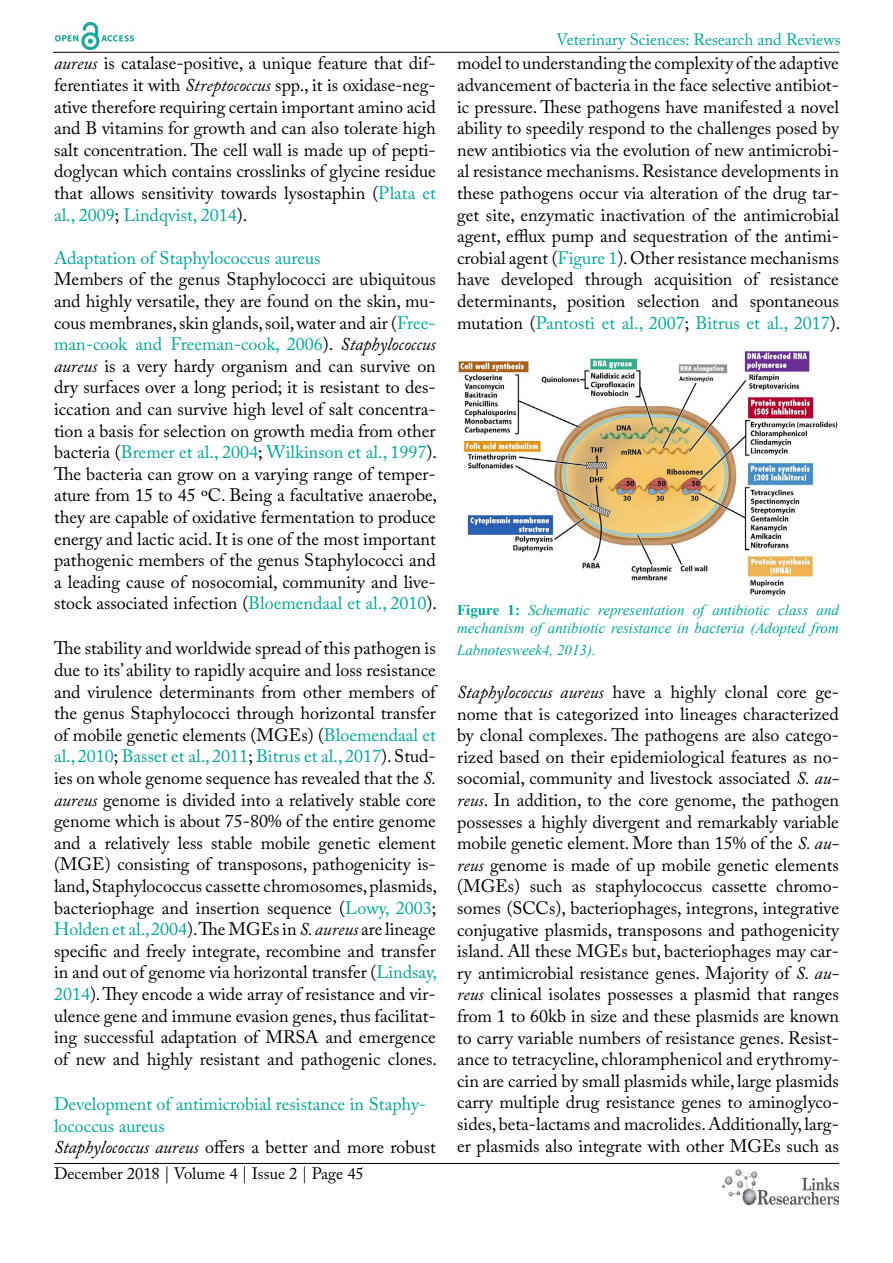
<style>
.page{position:relative;width:893px;height:1263px;background:#fff}
.page>*{position:absolute;margin:0;border:0;box-sizing:border-box;transform-origin:0 0}
.t1{font:18px/21.6px "Adobe Caslon Pro";color:#000;text-align:justify}
.t2{font:18px/21.6px "Adobe Caslon Pro";color:#00a79e}
.t3{font:16.5px "Adobe Caslon Pro";color:#00a79e}
.t4{font:16.5px "Adobe Caslon Pro";color:#000}
.t5{font:italic 15px/18px "Times New Roman";color:#00a79e}
.s1{font-style:italic}
.s2{color:#00a79e}
.s3{font-style:italic;color:#000}
.s4{color:#000}
.s5{font-weight:700;font-style:normal}
</style>
<div class="page">
<hr style="left:53px;top:52px;width:786px;height:1px;background:#000">
<hr style="left:54px;top:1163px;width:785px;height:1px;background:#000">
<img style="left:55px;top:23px;width:79px;height:27px">
<img style="left:722px;top:1169px;width:117px;height:37px">
<img style="left:458px;top:351px;width:380px;height:245px">
<p class="t1" style="left:54px;top:52px;width:383px"><span class="s1">aureus</span> is catalase-positive, a unique feature that dif&shy;ferentiates it with <span class="s1">Streptococcus</span> spp., it is oxidase-neg&shy;ative therefore requiring certain important amino acid and B vitamins for growth and can also tolerate high salt concentration. The cell wall is made up of pepti&shy;doglycan which contains crosslinks of glycine residue that allows sensitivity towards lysostaphin (<span class="s2">Plata et al., 2009</span>; <span class="s2">Lindqvist, 2014</span>).</p>
<p class="t2" style="left:54px;top:247px;width:268px">Adaptation of Staphylococcus aureus</p>
<p class="t1" style="left:54px;top:268px;width:385px">Members of the genus Staphylococci are ubiquitous and highly versatile, they are found on the skin, mu&shy;cous membranes, skin glands, soil, water and air (<span class="s2">Free&shy;man-cook and Freeman-cook, 2006</span>). <span class="s1">Staphylococcus aureus</span> is a very hardy organism and can survive on dry surfaces over a long period; it is resistant to des&shy;iccation and can survive high level of salt concentra&shy;tion a basis for selection on growth media from other bacteria (<span class="s2">Bremer et al., 2004</span>; <span class="s2">Wilkinson et al., 1997</span>).<br>The bacteria can grow on a varying range of temper&shy;ature from 15 to 45 ºC. Being a facultative anaerobe, they are capable of oxidative fermentation to produce energy and lactic acid. It is one of the most important pathogenic members of the genus Staphylococci and a leading cause of nosocomial, community and live&shy;stock associated infection (<span class="s2">Bloemendaal et al., 2010</span>).</p>
<p class="t1" style="left:54px;top:637px;width:385px">The stability and worldwide spread of this pathogen is due to its’ ability to rapidly acquire and loss resistance and virulence determinants from other members of the genus Staphylococci through horizontal transfer of mobile genetic elements (MGEs) (<span class="s2">Bloemendaal et al., 2010</span>; <span class="s2">Basset et al., 2011</span>; <span class="s2">Bitrus et al., 2017</span>). Stud&shy;ies on whole genome sequence has revealed that the <span class="s1">S. aureus</span> genome is divided into a relatively stable core genome which is about 75-80% of the entire genome and a relatively less stable mobile genetic element (MGE) consisting of transposons, pathogenicity is&shy;land, Staphylococcus cassette chromosomes, plasmids, bacteriophage and insertion sequence (<span class="s2">Lowy, 2003</span>; <span class="s2">Holden et al., 2004</span>). The MGEs in <span class="s1">S. aureus</span> are lineage specific and freely integrate, recombine and transfer in and out of genome via horizontal transfer (<span class="s2">Lindsay, 2014</span>). They encode a wide array of resistance and vir&shy;ulence gene and immune evasion genes, thus facilitat&shy;ing successful adaptation of MRSA and emergence of new and highly resistant and pathogenic clones.</p>
<p class="t2" style="left:54px;top:1093px;width:383px">Development of antimicrobial resistance in Staphy&shy;lococcus aureus<br><span class="s3">Staphylococcus aureus</span> <span class="s4">offers a better and more robust</span></p>
<p class="t4" style="left:54px;top:1164px;width:311px">December 2018 | Volume 4 | Issue 2 | Page 45</p>
<p class="t3" style="left:556px;top:30px;width:286px">Veterinary Sciences: Research and Reviews</p>
<p class="t1" style="left:457px;top:52px;width:385px">model to understanding the complexity of the adaptive advancement of bacteria in the face selective antibiot&shy;ic pressure. These pathogens have manifested a novel ability to speedily respond to the challenges posed by new antibiotics via the evolution of new antimicrobi&shy;al resistance mechanisms. Resistance developments in these pathogens occur via alteration of the drug tar&shy;get site, enzymatic inactivation of the antimicrobial agent, efflux pump and sequestration of the antimi&shy;crobial agent (<span class="s2">Figure 1</span>). Other resistance mechanisms have developed through acquisition of resistance determinants, position selection and spontaneous mutation (<span class="s2">Pantosti et al., 2007</span>; <span class="s2">Bitrus et al., 2017</span>).</p>
<p class="t5" style="left:457px;top:601px;width:383px"><span class="s5">Figure 1:</span> Schematic representation of antibiotic class and mechanism of antibiotic resistance in bacteria (Adopted from</p>
<p class="t5" style="left:457px;top:640px;width:140px">Labnotesweek4, 2013).</p>
<p class="t1" style="left:457px;top:681px;width:383px"><span class="s1">Staphylococcus aureus</span> have a highly clonal core ge&shy;nome that is categorized into lineages characterized by clonal complexes. The pathogens are also catego&shy;rized based on their epidemiological features as no&shy;socomial, community and livestock associated <span class="s1">S. au&shy;reus</span>. In addition, to the core genome, the pathogen possesses a highly divergent and remarkably variable mobile genetic element. More than 15% of the <span class="s1">S. au&shy;reus</span> genome is made of up mobile genetic elements (MGEs) such as staphylococcus cassette chromo&shy;somes (SCCs), bacteriophages, integrons, integrative conjugative plasmids, transposons and pathogenicity island. All these MGEs but, bacteriophages may car&shy;ry antimicrobial resistance genes. Majority of <span class="s1">S. au&shy;reus</span> clinical isolates possesses a plasmid that ranges from 1 to 60kb in size and these plasmids are known to carry variable numbers of resistance genes. Resist&shy;ance to tetracycline, chloramphenicol and erythromy&shy;cin are carried by small plasmids while, large plasmids carry multiple drug resistance genes to aminoglyco&shy;sides, beta-lactams and macrolides. Additionally, larg&shy;er plasmids also integrate with other MGEs such as</p>
</div>
